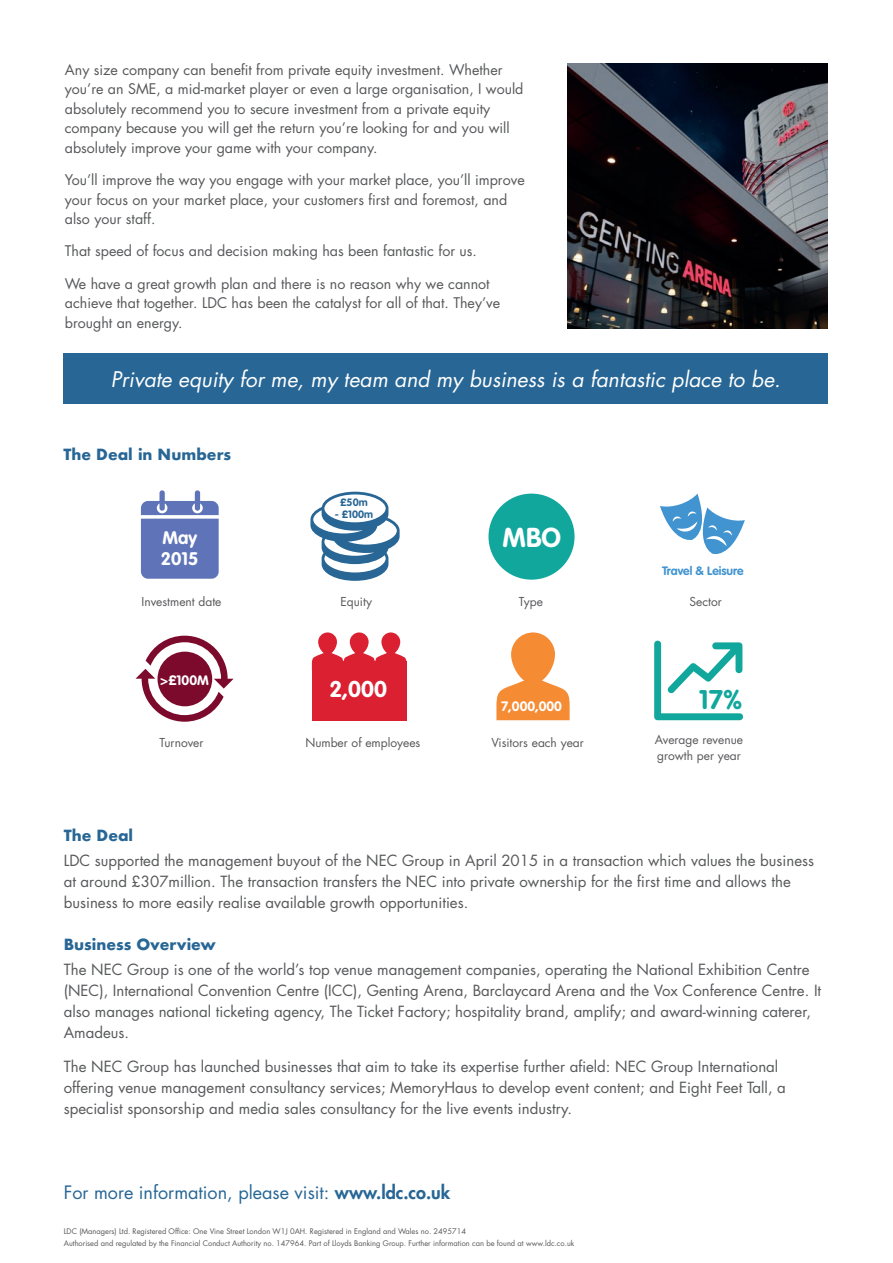
<style>
.page{position:relative;width:893px;height:1263px;background:#fff}
.page>*{position:absolute;margin:0;border:0;box-sizing:border-box;transform-origin:0 0}
.t1{font:700 27px "VAG Rounded";color:#fff}
.t2{font:700 26.7px "VAG Rounded";color:#12a79d}
.t3{font:700 22.5px "VAG Rounded";color:#fff}
.t4{font:italic 21px "Futura";color:#fff}
.t5{font:18px "Futura";color:#276695}
.t6{font:700 18px/21.6px "VAG Rounded";color:#fff}
.t7{font:15px/21px "Futura";color:#57585a}
.t8{font:700 15px "Futura";color:#276695}
.t9{font:14.25px/19.5px "Futura";color:#57585a}
.t10{font:700 13.5px "VAG Rounded";color:#fff}
.t11{font:12px/16.5px "Futura";color:#57585a}
.t12{font:700 12px "VAG Rounded";color:#4194d0}
.t13{font:700 10.5px "VAG Rounded";color:#276695}
.t14{font:7.5px/12px "Futura";color:#57585a}
.s1{font-weight:800}
</style>
<div class="page">
<svg style="left:312px;top:632px;width:94px;height:29px"></svg>
<div style="left:312px;top:661px;width:94px;height:59px;background:#da2031"></div>
<svg style="left:141px;top:490px;width:78px;height:89px"></svg>
<div style="left:145px;top:521px;width:71px;height:55px;background:#5f74b8"></div>
<svg style="left:136px;top:636px;width:98px;height:86px"></svg>
<div style="left:158px;top:652px;width:54px;height:54px;background:#7c0a2c;border-radius:50%"></div>
<div style="left:488px;top:494px;width:87px;height:86px;background:#12a79d;border-radius:50%"></div>
<img style="left:568px;top:64px;width:260px;height:264px">
<div style="left:64px;top:353px;width:764px;height:51px;background:#276695"></div>
<svg style="left:310px;top:492px;width:90px;height:89px"></svg>
<svg style="left:496px;top:632px;width:74px;height:88px"></svg>
<svg style="left:660px;top:494px;width:85px;height:60px"></svg>
<svg style="left:654px;top:641px;width:89px;height:79px"></svg>
<p class="t9" style="left:65px;top:60px;width:460px">Any size company can benefit from private equity investment. Whether you’re an SME, a mid-market player or even a large organisation, I would absolutely recommend you to secure investment from a private equity company because you will get the return you’re looking for and you will absolutely improve your game with your company.</p>
<p class="t9" style="left:65px;top:170px;width:461px">You’ll improve the way you engage with your market place, you’ll improve your focus on your market place, your customers first and foremost, and also your staff.</p>
<p class="t9" style="left:65px;top:241px;width:414px">That speed of focus and decision making has been fantastic for us.</p>
<p class="t9" style="left:65px;top:273px;width:437px">We have a great growth plan and there is no reason why we cannot achieve that together. LDC has been the catalyst for all of that. They’ve brought an energy.</p>
<h3 class="t4" style="left:111px;top:365px;width:671px">Private equity for me, my team and my business is a fantastic place to be.</h3>
<p class="t8" style="left:64px;top:444px;width:169px">The Deal in Numbers</p>
<p class="t6" style="left:161px;top:526px;width:39px">May<br>2015</p>
<p class="t11" style="left:142px;top:593px;width:81px">Investment date</p>
<p class="t10" style="left:160px;top:672px;width:50px">&gt;£100M</p>
<p class="t11" style="left:159px;top:734px;width:46px">Turnover</p>
<p class="t13" style="left:340px;top:496px;width:29px">£50m</p>
<p class="t13" style="left:335px;top:508px;width:40px">- £100m</p>
<p class="t11" style="left:340px;top:593px;width:33px">Equity</p>
<h3 class="t3" style="left:329px;top:676px;width:59px">2,000</h3>
<p class="t11" style="left:305px;top:734px;width:117px">Number of employees</p>
<h1 class="t1" style="left:503px;top:522px;width:60px">MBO</h1>
<p class="t11" style="left:519px;top:593px;width:26px">Type</p>
<p class="t12" style="left:662px;top:564px;width:83px">Travel &amp; Leisure</p>
<p class="t11" style="left:689px;top:593px;width:34px">Sector</p>
<p class="t10" style="left:501px;top:698px;width:62px">7,000,000</p>
<h2 class="t2" style="left:699px;top:684px;width:45px">17%</h2>
<p class="t11" style="left:491px;top:734px;width:94px">Visitors each year</p>
<p class="t11" style="left:655px;top:731px;width:90px">Average revenue growth per year</p>
<p class="t8" style="left:64px;top:824px;width:71px">The Deal</p>
<p class="t7" style="left:64px;top:850px;width:752px">LDC supported the management buyout of the NEC Group in April 2015 in a transaction which values the business at around £307million. The transaction transfers the NEC into private ownership for the first time and allows the business to more easily realise available growth opportunities.</p>
<p class="t8" style="left:64px;top:934px;width:154px">Business Overview</p>
<p class="t7" style="left:64px;top:959px;width:759px">The NEC Group is one of the world’s top venue management companies, operating the National Exhibition Centre (NEC), International Convention Centre (ICC), Genting Arena, Barclaycard Arena and the Vox Conference Centre. It also manages national ticketing agency, The Ticket Factory; hospitality brand, amplify; and award-winning caterer, Amadeus.</p>
<p class="t7" style="left:64px;top:1056px;width:724px">The NEC Group has launched businesses that aim to take its expertise further afield: NEC Group International offering venue management consultancy services; MemoryHaus to develop event content; and Eight Feet Tall, a specialist sponsorship and media sales consultancy for the live events industry.</p>
<p class="t5" style="left:64px;top:1180px;width:388px">For more information, please visit: <span class="s1">www.ldc.co.uk</span></p>
<p class="t14" style="left:64px;top:1225px;width:512px">LDC (Managers) Ltd. Registered Office: One Vine Street London W1J 0AH. Registered in England and Wales no. 2495714<br>Authorised and regulated by the Financial Conduct Authority no. 147964. Part of Lloyds Banking Group. Further information can be found at www.ldc.co.uk</p>
</div>
